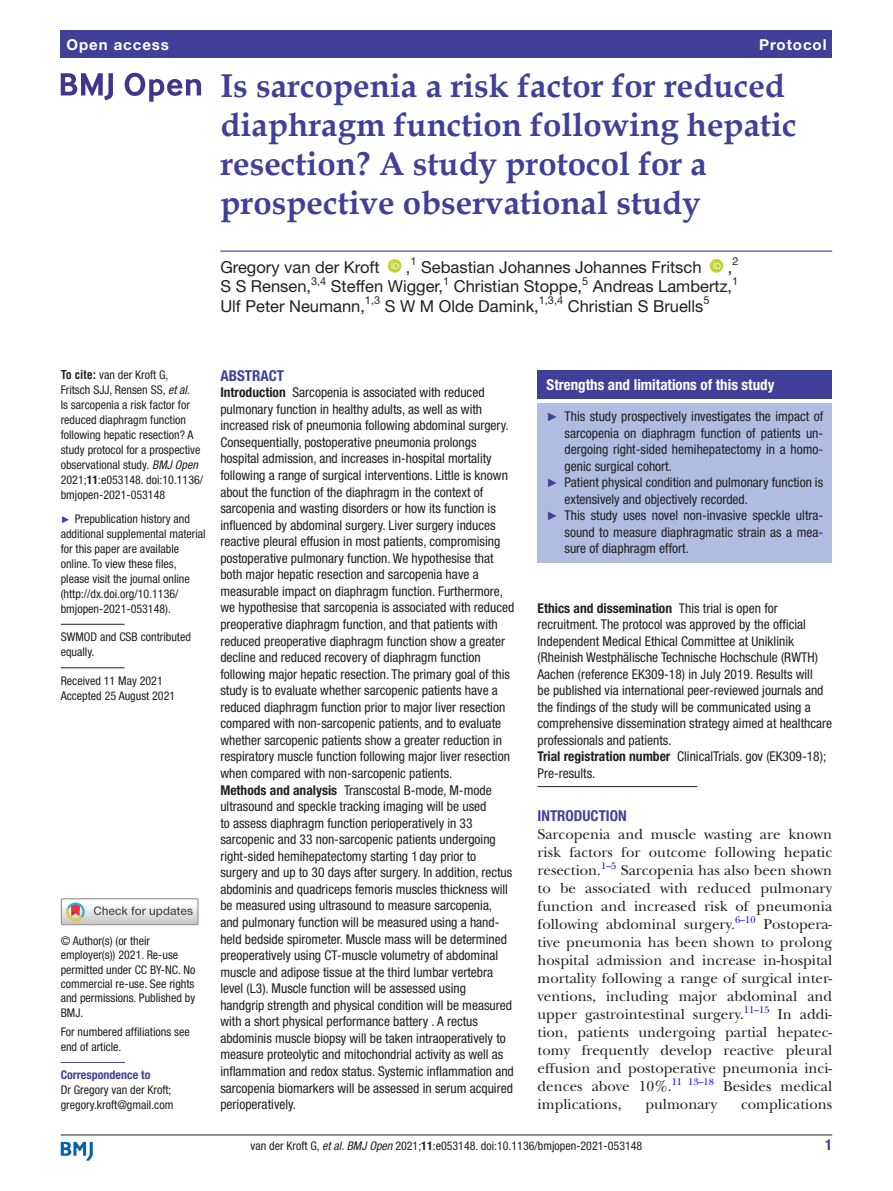
<style>
.page{position:relative;width:893px;height:1191px;background:#fff}
.page>*{position:absolute;margin:0;border:0;box-sizing:border-box;transform-origin:0 0}
.t1{font:700 33px/39px "Book Antiqua";color:#414099}
.t2{font:16.5px "Helvetica Neue LT Std";color:#231f20}
.t3{font:15px/18px "New Baskerville";color:#231f20;text-align:justify}
.t4{font:700 condensed 15px "Helvetica Neue LT Std";color:#fff}
.t5{font:700 condensed 15px "Helvetica Neue LT Std";color:#414099}
.t6{font:700 15px "Helvetica Neue LT Std";letter-spacing:.065em;color:#fff}
.t7{font:condensed 13.5px/16.5px "Helvetica Neue LT Std";color:#231f20}
.t8{font:condensed 12px/15px "Helvetica Neue LT Std";color:#231f20}
.t9{font:700 condensed 12px "Helvetica Neue LT Std";color:#414099}
.t10{font:10.95px "Helvetica Neue LT Std";color:#231f20}
.t11{font:9.9px "New Baskerville";color:#00f}
.s1{font-family:"Helvetica LT Std";font-weight:700}
.s2{font-style:italic}
.s3{font-weight:700}
.s4{font-family:"Arial";font-stretch:normal;font-size:9.75px;color:#414099}
.s5{font-family:"Arial";font-stretch:normal;font-size:12px;color:#414099}
</style>
<div class="page">
<hr style="left:61px;top:1134px;width:771px;height:1px;background:#231f20">
<svg style="left:61px;top:1141px;width:32px;height:19px"></svg>
<div style="left:61px;top:31px;width:771px;height:27px;background:#414099"></div>
<hr style="left:220px;top:250px;width:612px;height:2px;background:#414099">
<svg style="left:388px;top:259px;width:13px;height:14px"></svg>
<svg style="left:710px;top:259px;width:13px;height:14px"></svg>
<hr style="left:61px;top:624px;width:64px;height:1px;background:#231f20">
<hr style="left:61px;top:667px;width:64px;height:1px;background:#231f20">
<hr style="left:61px;top:1062px;width:64px;height:1px;background:#414099">
<svg style="left:61px;top:73px;width:52px;height:27px"></svg>
<svg style="left:125px;top:73px;width:76px;height:29px"></svg>
<div style="left:61px;top:898px;width:138px;height:27px;border:1px solid #969090"></div>
<svg style="left:61px;top:898px;width:137px;height:26px"></svg>
<hr style="left:538px;top:786px;width:159px;height:1px;background:#231f20">
<div style="left:538px;top:370px;width:294px;height:29px;background:#414099"></div>
<div style="left:538px;top:403px;width:294px;height:159px;background:#afbde1"></div>
<p class="t6" style="left:66px;top:35px;width:104px">Open access</p>
<p class="t6" style="left:759px;top:35px;width:69px">Protocol</p>
<h1 class="t1" style="left:220px;top:66px;width:578px">Is sarcopenia a risk factor for reduced diaphragm function following hepatic resection? A study protocol for a prospective observational study</h1>
<p class="t2" style="left:220px;top:257px;width:161px">Gregory van der Kroft</p>
<p class="t2" style="left:406px;top:257px;width:6px">,</p>
<p class="t10" style="left:411px;top:255px;width:8px">1</p>
<p class="t2" style="left:421px;top:257px;width:282px">Sebastian Johannes Johannes Fritsch</p>
<p class="t10" style="left:732px;top:255px;width:8px">2</p>
<p class="t2" style="left:728px;top:257px;width:6px">,</p>
<p class="t2" style="left:220px;top:276px;width:92px">S S Rensen,</p>
<p class="t10" style="left:311px;top:274px;width:17px">3,4</p>
<p class="t2" style="left:331px;top:276px;width:114px">Steffen Wigger,</p>
<p class="t10" style="left:443px;top:274px;width:8px">1</p>
<p class="t2" style="left:454px;top:276px;width:130px">Christian Stoppe,</p>
<p class="t10" style="left:582px;top:274px;width:8px">5</p>
<p class="t2" style="left:593px;top:276px;width:141px">Andreas Lambertz,</p>
<p class="t10" style="left:732px;top:274px;width:8px">1</p>
<p class="t2" style="left:220px;top:296px;width:146px">Ulf Peter Neumann,</p>
<p class="t10" style="left:365px;top:294px;width:17px">1,3</p>
<p class="t2" style="left:385px;top:296px;width:156px">S W M Olde Damink,</p>
<p class="t10" style="left:539px;top:294px;width:26px">1,3,4</p>
<p class="t2" style="left:568px;top:296px;width:137px">Christian S Bruells</p>
<p class="t10" style="left:703px;top:294px;width:8px">5</p>
<p class="t8" style="left:61px;top:367px;width:144px"><span class="s1">To cite:</span> van der Kroft G,<br>Fritsch SJJ, Rensen SS, <span class="s2">et al</span>.<br>Is sarcopenia a risk factor for reduced diaphragm function following hepatic resection? A study protocol for a prospective observational study. <span class="s2">BMJ Open<br></span>2021;<span class="s3">11</span>:e053148. doi:10.1136/ bmjopen-2021-053148</p>
<p class="t8" style="left:61px;top:511px;width:146px"><span class="s4">►</span> Prepublication history and additional supplemental material for this paper are available online. To view these files, please visit the journal online (http://dx.doi.org/10.1136/ bmjopen-2021-053148).</p>
<p class="t8" style="left:61px;top:629px;width:132px">SWMOD and CSB contributed equally.</p>
<p class="t8" style="left:61px;top:673px;width:116px">Received 11 May 2021<br>Accepted 25 August 2021</p>
<p class="t8" style="left:61px;top:933px;width:136px;line-height:14.4px">© Author(s) (or their employer(s)) 2021. Re-use permitted under CC BY-NC. No commercial re-use. See rights and permissions. Published by<br>BMJ.</p>
<p class="t8" style="left:61px;top:1024px;width:130px">For numbered affiliations see end of article.</p>
<p class="t9" style="left:61px;top:1067px;width:91px">Correspondence to</p>
<p class="t8" style="left:61px;top:1082px;width:114px">Dr Gregory van der Kroft; gregory.kroft@gmail.com</p>
<p class="t5" style="left:220px;top:366px;width:65px">ABSTRACT</p>
<p class="t7" style="left:220px;top:384px;width:296px"><span class="s3">Introduction</span> Sarcopenia is associated with reduced pulmonary function in healthy adults, as well as with increased risk of pneumonia following abdominal surgery.<br>Consequentially, postoperative pneumonia prolongs hospital admission, and increases in-hospital mortality following a range of surgical interventions. Little is known about the function of the diaphragm in the context of sarcopenia and wasting disorders or how its function is influenced by abdominal surgery. Liver surgery induces reactive pleural effusion in most patients, compromising postoperative pulmonary function. We hypothesise that both major hepatic resection and sarcopenia have a measurable impact on diaphragm function. Furthermore, we hypothesise that sarcopenia is associated with reduced preoperative diaphragm function, and that patients with reduced preoperative diaphragm function show a greater decline and reduced recovery of diaphragm function following major hepatic resection. The primary goal of this study is to evaluate whether sarcopenic patients have a reduced diaphragm function prior to major liver resection compared with non-sarcopenic patients, and to evaluate whether sarcopenic patients show a greater reduction in respiratory muscle function following major liver resection when compared with non-sarcopenic patients.<br><span class="s3">Methods and analysis</span> Transcostal B-mode, M-mode ultrasound and speckle tracking imaging will be used<br>to assess diaphragm function perioperatively in 33 sarcopenic and 33 non-sarcopenic patients undergoing right-sided hemihepatectomy starting 1 day prior to surgery and up to 30 days after surgery. In addition, rectus abdominis and quadriceps femoris muscles thickness will be measured using ultrasound to measure sarcopenia,<br>and pulmonary function will be measured using a hand&shy;held bedside spirometer. Muscle mass will be determined preoperatively using CT-muscle volumetry of abdominal muscle and adipose tissue at the third lumbar vertebra level (L3). Muscle function will be assessed using<br>handgrip strength and physical condition will be measured with a short physical performance battery . A rectus abdominis muscle biopsy will be taken intraoperatively to measure proteolytic and mitochondrial activity as well as inflammation and redox status. Systemic inflammation and sarcopenia biomarkers will be assessed in serum acquired perioperatively.</p>
<p class="t4" style="left:547px;top:375px;width:229px">Strengths and limitations of this study</p>
<p class="t7" style="left:547px;top:408px;width:278px"><span class="s5">►</span> This study prospectively investigates the impact of</p>
<p class="t7" style="left:565px;top:425px;width:260px">sarcopenia on diaphragm function of patients un-</p>
<p class="t7" style="left:565px;top:441px;width:260px">dergoing right-sided hemihepatectomy in a homo-</p>
<p class="t7" style="left:565px;top:458px;width:109px">genic surgical cohort.</p>
<p class="t7" style="left:547px;top:474px;width:278px"><span class="s5">►</span> Patient physical condition and pulmonary function is</p>
<p class="t7" style="left:565px;top:491px;width:185px">extensively and objectively recorded.</p>
<p class="t7" style="left:547px;top:507px;width:278px"><span class="s5">►</span> This study uses novel non-invasive speckle ultra-</p>
<p class="t7" style="left:565px;top:524px;width:260px">sound to measure diaphragmatic strain as a mea-</p>
<p class="t7" style="left:565px;top:540px;width:126px">sure of diaphragm effort.</p>
<p class="t7" style="left:538px;top:599px;width:296px"><span class="s3">Ethics and dissemination</span> This trial is open for recruitment. The protocol was approved by the official Independent Medical Ethical Committee at Uniklinik (Rheinish Westphälische Technische Hochschule (RWTH)<br>Aachen (reference EK309-18) in July 2019. Results will<br>be published via international peer-reviewed journals and the findings of the study will be communicated using a comprehensive dissemination strategy aimed at healthcare professionals and patients.<br><span class="s3">Trial registration number</span> ClinicalTrials. gov (EK309-18); Pre-results.</p>
<p class="t5" style="left:538px;top:807px;width:91px">INTRODUCTION</p>
<p class="t3" style="left:538px;top:825px;width:296px">Sarcopenia and muscle wasting are known risk factors for outcome following hepatic resection.</p>
<p class="t11" style="left:601px;top:859px;width:17px">1–5</p>
<p class="t3" style="left:538px;top:861px;width:296px;text-indent:83px">Sarcopenia has also been shown to be associated with reduced pulmonary function and increased risk of pneumonia following abdominal surgery.</p>
<p class="t11" style="left:735px;top:913px;width:22px">6–10</p>
<p class="t3" style="left:538px;top:915px;width:296px;text-indent:226px">Postopera&shy;tive pneumonia has been shown to prolong hospital admission and increase in-hospital mortality following a range of surgical inter&shy;ventions, including major abdominal and upper gastrointestinal surgery.<sup>11–15</sup></p>
<p class="t3" style="left:538px;top:1005px;width:296px;text-indent:240px">In addi&shy;tion, patients undergoing partial hepatec&shy;tomy frequently develop reactive pleural effusion and postoperative pneumonia inci&shy;dences above 10%.</p>
<p class="t11" style="left:672px;top:1075px;width:44px">11 13–18</p>
<p class="t3" style="left:723px;top:1077px;width:111px">Besides medical</p>
<p class="t3" style="left:538px;top:1095px;width:85px">implications,</p>
<p class="t3" style="left:645px;top:1095px;width:73px">pulmonary</p>
<p class="t3" style="left:741px;top:1095px;width:93px">complications</p>
<p class="t8" style="left:251px;top:1137px;width:393px">van der Kroft G, <span class="s2">et al</span>. <span class="s2">BMJ Open</span> 2021;<span class="s3">11</span>:e053148. doi:10.1136/bmjopen-2021-053148</p>
<p class="t5" style="left:825px;top:1135px;width:9px">1</p>
</div>
